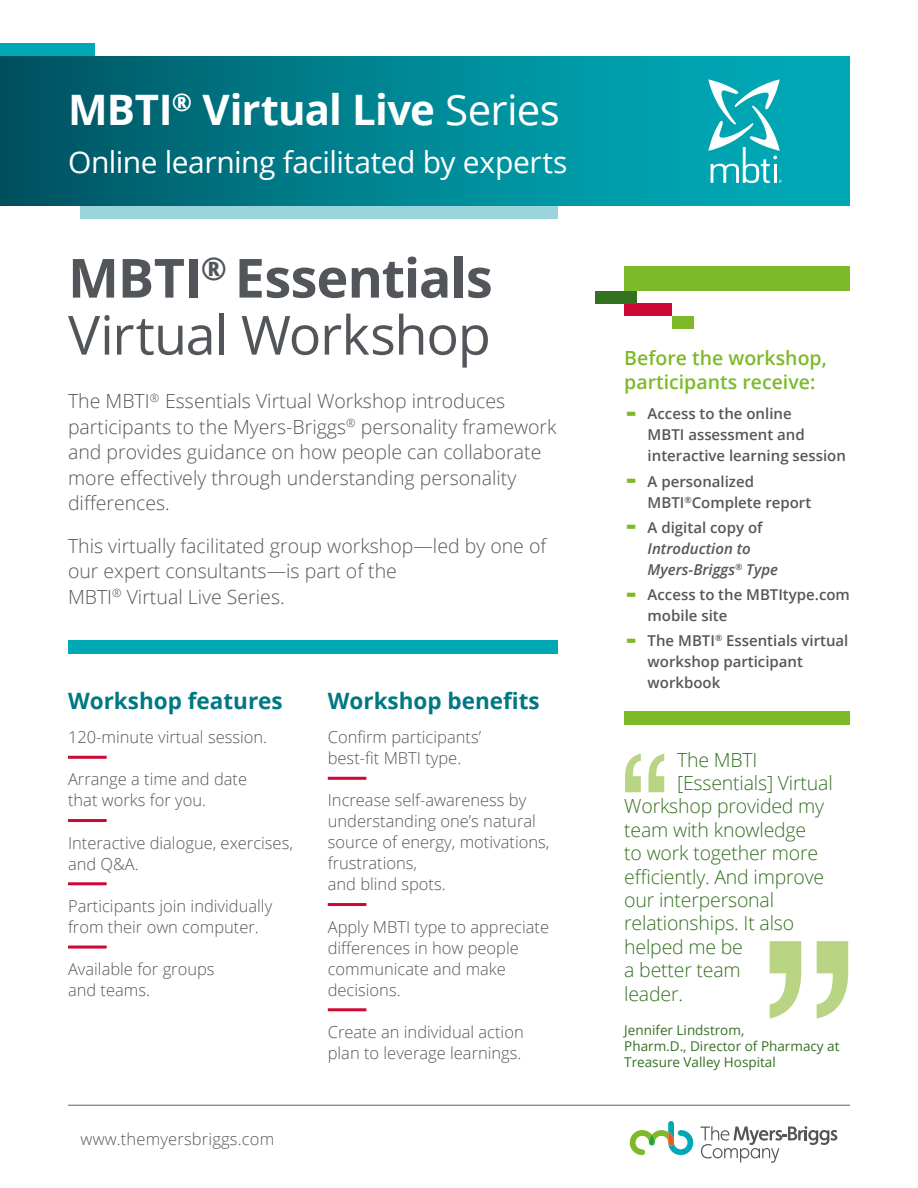
<style>
.page{position:relative;width:918px;height:1188px;background:#fff}
.page>*{position:absolute;margin:0;border:0;box-sizing:border-box;transform-origin:0 0}
.t1{font:54px/57px "Open Sans";letter-spacing:-.025em;color:#52565a}
.t2{font:700 42px "Open Sans";letter-spacing:-.02em;color:#fff}
.t3{font:30px "Open Sans";letter-spacing:-.015em;color:#fff}
.t4{font:700 22.5px "Open Sans";color:#007883}
.t5{font:300 19.5px/25.5px "Open Sans";color:#575756}
.t6{font:300 19.5px "Open Sans";letter-spacing:-.01em;color:#347121}
.t7{font:600 19.5px/23.4px "Open Sans";color:#7db928}
.t8{font:300 16.5px/21px "Open Sans";color:#575756}
.t9{font:600 15px/21px "Open Sans";color:#575756}
.t10{font:italic 600 15px/21px "Open Sans";color:#575756}
.t11{font:13.5px/16.2px "Open Sans";color:#347121}
.s1{font-weight:400}
.s2{font-weight:700}
.s3{font-weight:800;font-size:27px;color:#7db928}
.s4{font-weight:800;font-style:normal;font-size:27px;color:#7db928}
.s5{font-style:normal}
</style>
<div class="page">
<div style="left:81px;top:205px;width:477px;height:14px;background:#9cd4dc"></div>
<div style="left:0;top:56px;width:850px;height:149px;background:linear-gradient(to right,#005765,#00b3c1)"></div>
<div style="left:0;top:43px;width:95px;height:13px;background:#00a8b5"></div>
<div style="left:68px;top:641px;width:490px;height:13px;background:#00a8b5"></div>
<hr style="left:68px;top:756px;width:39px;height:3px;background:#cc0935">
<hr style="left:68px;top:819px;width:39px;height:3px;background:#cc0935">
<hr style="left:68px;top:882px;width:39px;height:3px;background:#cc0935">
<hr style="left:68px;top:946px;width:39px;height:3px;background:#cc0935">
<hr style="left:328px;top:777px;width:38px;height:3px;background:#cc0935">
<hr style="left:328px;top:903px;width:38px;height:3px;background:#cc0935">
<hr style="left:328px;top:1008px;width:38px;height:3px;background:#cc0935">
<hr style="left:68px;top:1105px;width:782px;height:1px;background:#706f6f">
<div style="left:624px;top:711px;width:226px;height:13px;background:#7db928"></div>
<div style="left:624px;top:267px;width:226px;height:24px;background:#7db928"></div>
<div style="left:624px;top:304px;width:48px;height:12px;background:#cc0935"></div>
<div style="left:672px;top:316px;width:22px;height:12px;background:#7db928"></div>
<div style="left:595px;top:291px;width:42px;height:13px;background:#347121"></div>
<svg style="left:708px;top:79px;width:74px;height:104px"></svg>
<svg style="left:770px;top:941px;width:78px;height:78px"></svg>
<svg style="left:625px;top:754px;width:39px;height:38px"></svg>
<svg style="left:630px;top:1121px;width:63px;height:34px"></svg>
<svg style="left:701px;top:1126px;width:136px;height:37px"></svg>
<h2 class="t2" style="left:68px;top:80px;width:493px">MBTI<sup>®</sup> Virtual Live <span class="s1">Series</span></h2>
<h3 class="t3" style="left:68px;top:141px;width:501px">Online learning facilitated by experts</h3>
<h1 class="t1" style="left:68px;top:248px;width:426px"><span class="s2">MBTI</span><sup>®</sup> <span class="s2">Essentials<br></span>Virtual Workshop</h1>
<p class="t5" style="left:68px;top:388px;width:490px">The MBTI<sup>®</sup> Essentials Virtual Workshop introduces participants to the Myers-Briggs<sup>®</sup> personality framework and provides guidance on how people can collaborate more effectively through understanding personality differences.</p>
<p class="t5" style="left:68px;top:532px;width:480px">This virtually facilitated group workshop—led by one of our expert consultants—is part of the<br>MBTI<sup>®</sup> Virtual Live Series.</p>
<h3 class="t4" style="left:68px;top:685px;width:216px">Workshop features</h3>
<p class="t8" style="left:68px;top:726px;width:201px">120-minute virtual session.</p>
<p class="t8" style="left:68px;top:768px;width:181px">Arrange a time and date that works for you.</p>
<p class="t8" style="left:68px;top:832px;width:226px">Interactive dialogue, exercises, and Q&amp;A.</p>
<p class="t8" style="left:68px;top:895px;width:206px">Participants join individually from their own computer.</p>
<p class="t8" style="left:68px;top:958px;width:148px">Available for groups and teams.</p>
<p class="t8" style="left:81px;top:1128px;width:195px">www.themyersbriggs.com</p>
<h3 class="t4" style="left:328px;top:685px;width:213px">Workshop benefits</h3>
<p class="t8" style="left:328px;top:726px;width:155px">Confirm participants’ best-fit MBTI type.</p>
<p class="t8" style="left:328px;top:789px;width:223px">Increase self-awareness by understanding one’s natural source of energy, motivations, frustrations,<br>and blind spots.</p>
<p class="t8" style="left:328px;top:916px;width:223px">Apply MBTI type to appreciate differences in how people communicate and make decisions.</p>
<p class="t8" style="left:328px;top:1021px;width:197px">Create an individual action plan to leverage learnings.</p>
<p class="t7" style="left:624px;top:346px;width:204px">Before the workshop, participants receive:</p>
<p class="t9" style="left:648px;top:403px;width:200px;text-indent:-21px"><span class="s3">-</span> Access to the online<br>MBTI assessment and interactive learning session</p>
<p class="t9" style="left:648px;top:470px;width:165px;text-indent:-21px"><span class="s3">-</span> A personalized<br>MBTI<sup>®</sup>Complete report</p>
<p class="t10" style="left:648px;top:517px;width:132px;text-indent:-21px"><span class="s4">-</span> <span class="s5">A digital copy of<br></span>Introduction to<br>Myers-Briggs<sup>®</sup> Type</p>
<p class="t9" style="left:648px;top:584px;width:204px;text-indent:-21px"><span class="s3">-</span> Access to the MBTItype.com mobile site</p>
<p class="t9" style="left:648px;top:630px;width:202px;text-indent:-21px"><span class="s3">-</span> The MBTI<sup>®</sup> Essentials virtual workshop participant workbook</p>
<p class="t6" style="left:677px;top:746px;width:82px">The MBTI</p>
<p class="t6" style="left:677px;top:770px;width:157px">[Essentials] Virtual</p>
<p class="t6" style="left:624px;top:793px;width:201px">Workshop provided my</p>
<p class="t6" style="left:624px;top:816px;width:184px">team with knowledge</p>
<p class="t6" style="left:624px;top:840px;width:195px">to work together more</p>
<p class="t6" style="left:624px;top:863px;width:201px">efficiently. And improve</p>
<p class="t6" style="left:624px;top:887px;width:151px">our interpersonal</p>
<p class="t6" style="left:624px;top:910px;width:171px">relationships. It also</p>
<p class="t6" style="left:624px;top:933px;width:120px">helped me be</p>
<p class="t6" style="left:624px;top:957px;width:118px">a better team</p>
<p class="t6" style="left:624px;top:980px;width:60px">leader.</p>
<p class="t11" style="left:624px;top:1021px;width:217px">Jennifer Lindstrom,<br>Pharm.D., Director of Pharmacy at<br>Treasure Valley Hospital</p>
</div>
